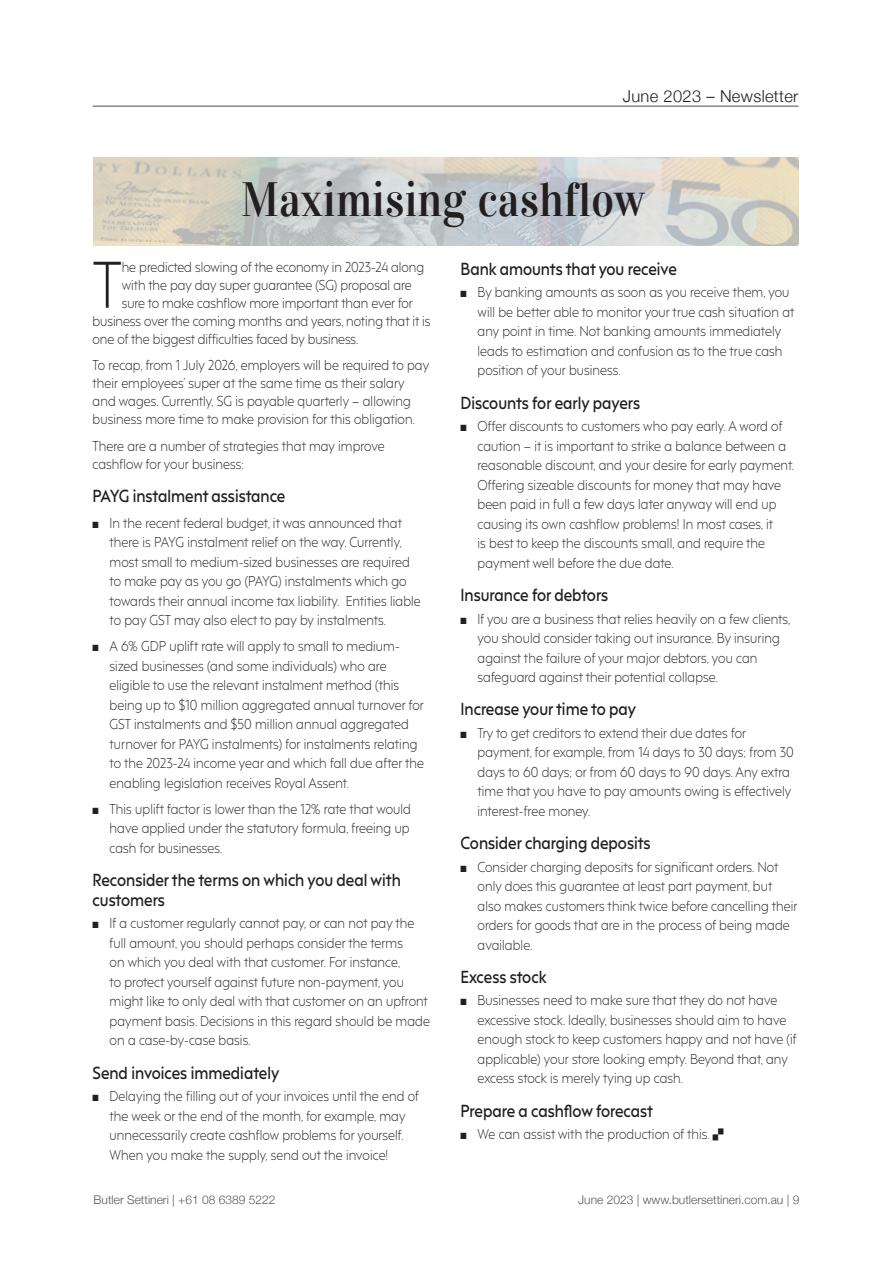
<style>
.page{position:relative;width:893px;height:1263px;background:#fff}
.page>*{position:absolute;margin:0;border:0;box-sizing:border-box;transform-origin:0 0}
.t1{font:300 62.1px "F37 Hooj";color:#231f20;scale:.9 1}
.t2{font:48px "Vidaloka";letter-spacing:.01em;color:#231f20;scale:.9 1}
.t3{font:600 16.5px/19.8px "F37 Hooj";color:#231f20;scale:.9 1}
.t4{font:300 16.5px "Helvetica Neue";letter-spacing:.02em;color:#231f20}
.t5{font:300 13.5px/19.5px "F37 Hooj";letter-spacing:.01em;color:#231f20;scale:.9 1}
.t6{font:300 12px "Helvetica Neue";color:#57585a}
</style>
<div class="page">
<hr style="left:93px;top:106px;width:705px;height:1px;background:#231f20">
<img style="left:93px;top:157px;width:705px;height:88px">
<p class="t4" style="left:623px;top:83px;width:177px">June 2023 – Newsletter</p>
<h2 class="t2" style="left:241px;top:171px;width:450px">Maximising cashflow</h2>
<h1 class="t1" style="left:93px;top:233px;width:34px">T</h1>
<p class="t5" style="left:122px;top:256px;width:337px">he predicted slowing of the economy in 2023-24 along</p>
<p class="t5" style="left:122px;top:274px;width:323px">with the pay day super guarantee (SG) proposal are</p>
<p class="t5" style="left:122px;top:292px;width:325px">sure to make cashflow more important than ever for</p>
<p class="t5" style="left:93px;top:310px;width:377px">business over the coming months and years, noting that it is</p>
<p class="t5" style="left:93px;top:328px;width:297px">one of the biggest difficulties faced by business.</p>
<p class="t5" style="left:93px;top:355px;width:375px;line-height:18px">To recap, from 1 July 2026, employers will be required to pay their employees’ super at the same time as their salary and wages. Currently, SG is payable quarterly – allowing business more time to make provision for this obligation.</p>
<p class="t5" style="left:93px;top:435px;width:326px;line-height:18px">There are a number of strategies that may improve cashflow for your business:</p>
<p class="t3" style="left:93px;top:484px;width:216px">PAYG instalment assistance</p>
<p class="t5" style="left:110px;top:512px;width:347px;text-indent:-17px">■ In the recent federal budget, it was announced that there is PAYG instalment relief on the way. Currently, most small to medium-sized businesses are required to make pay as you go (PAYG) instalments which go towards their annual income tax liability. Entities liable to pay GST may also elect to pay by instalments.</p>
<p class="t5" style="left:110px;top:635px;width:351px;text-indent:-17px">■ A 6% GDP uplift rate will apply to small to medium&shy;sized businesses (and some individuals) who are eligible to use the relevant instalment method (this being up to $10 million aggregated annual turnover for GST instalments and $50 million annual aggregated turnover for PAYG instalments) for instalments relating to the 2023-24 income year and which fall due after the enabling legislation receives Royal Assent.</p>
<p class="t5" style="left:110px;top:797px;width:336px;text-align:justify;text-indent:-17px">■ This uplift factor is lower than the 12% rate that would have applied under the statutory formula, freeing up cash for businesses.</p>
<p class="t3" style="left:93px;top:868px;width:344px">Reconsider the terms on which you deal with customers</p>
<p class="t5" style="left:110px;top:912px;width:357px;text-indent:-17px">■ If a customer regularly cannot pay, or can not pay the full amount, you should perhaps consider the terms<br>on which you deal with that customer. For instance,<br>to protect yourself against future non-payment, you might like to only deal with that customer on an upfront payment basis. Decisions in this regard should be made on a case-by-case basis.</p>
<p class="t3" style="left:93px;top:1061px;width:209px">Send invoices immediately</p>
<p class="t5" style="left:110px;top:1085px;width:345px;text-indent:-17px">■ Delaying the filling out of your invoices until the end of the week or the end of the month, for example, may unnecessarily create cashflow problems for yourself.<br>When you make the supply, send out the invoice!</p>
<p class="t3" style="left:460px;top:257px;width:242px">Bank amounts that you receive</p>
<p class="t5" style="left:478px;top:281px;width:354px;text-indent:-17px">■ By banking amounts as soon as you receive them, you will be better able to monitor your true cash situation at any point in time. Not banking amounts immediately leads to estimation and confusion as to the true cash position of your business.</p>
<p class="t3" style="left:460px;top:391px;width:201px">Discounts for early payers</p>
<p class="t5" style="left:478px;top:415px;width:353px;text-indent:-17px">■ Offer discounts to customers who pay early. A word of caution – it is important to strike a balance between a reasonable discount, and your desire for early payment.<br>Offering sizeable discounts for money that may have been paid in full a few days later anyway will end up causing its own cashflow problems! In most cases, it<br>is best to keep the discounts small, and require the payment well before the due date.</p>
<p class="t3" style="left:460px;top:583px;width:166px">Insurance for debtors</p>
<p class="t5" style="left:478px;top:607px;width:349px;text-indent:-17px">■ If you are a business that relies heavily on a few clients, you should consider taking out insurance. By insuring against the failure of your major debtors, you can safeguard against their potential collapse.</p>
<p class="t3" style="left:460px;top:697px;width:197px">Increase your time to pay</p>
<p class="t5" style="left:478px;top:722px;width:353px;text-indent:-17px">■ Try to get creditors to extend their due dates for payment, for example, from 14 days to 30 days; from 30 days to 60 days; or from 60 days to 90 days. Any extra time that you have to pay amounts owing is effectively interest-free money.</p>
<p class="t3" style="left:460px;top:831px;width:213px">Consider charging deposits</p>
<p class="t5" style="left:478px;top:855px;width:357px;text-indent:-17px">■ Consider charging deposits for significant orders. Not only does this guarantee at least part payment, but also makes customers think twice before cancelling their orders for goods that are in the process of being made available.</p>
<p class="t3" style="left:460px;top:965px;width:97px">Excess stock</p>
<p class="t5" style="left:478px;top:989px;width:356px;text-indent:-17px">■ Businesses need to make sure that they do not have excessive stock. Ideally, businesses should aim to have enough stock to keep customers happy and not have (if applicable) your store looking empty. Beyond that, any excess stock is merely tying up cash.</p>
<p class="t3" style="left:460px;top:1099px;width:215px">Prepare a cashflow forecast</p>
<p class="t5" style="left:461px;top:1123px;width:278px">■ We can assist with the production of this.</p>
<p class="t6" style="left:94px;top:1190px;width:183px">Butler Settineri | +61 08 6389 5222</p>
<p class="t6" style="left:578px;top:1190px;width:223px">June 2023 | www.butlersettineri.com.au | 9</p>
</div>
